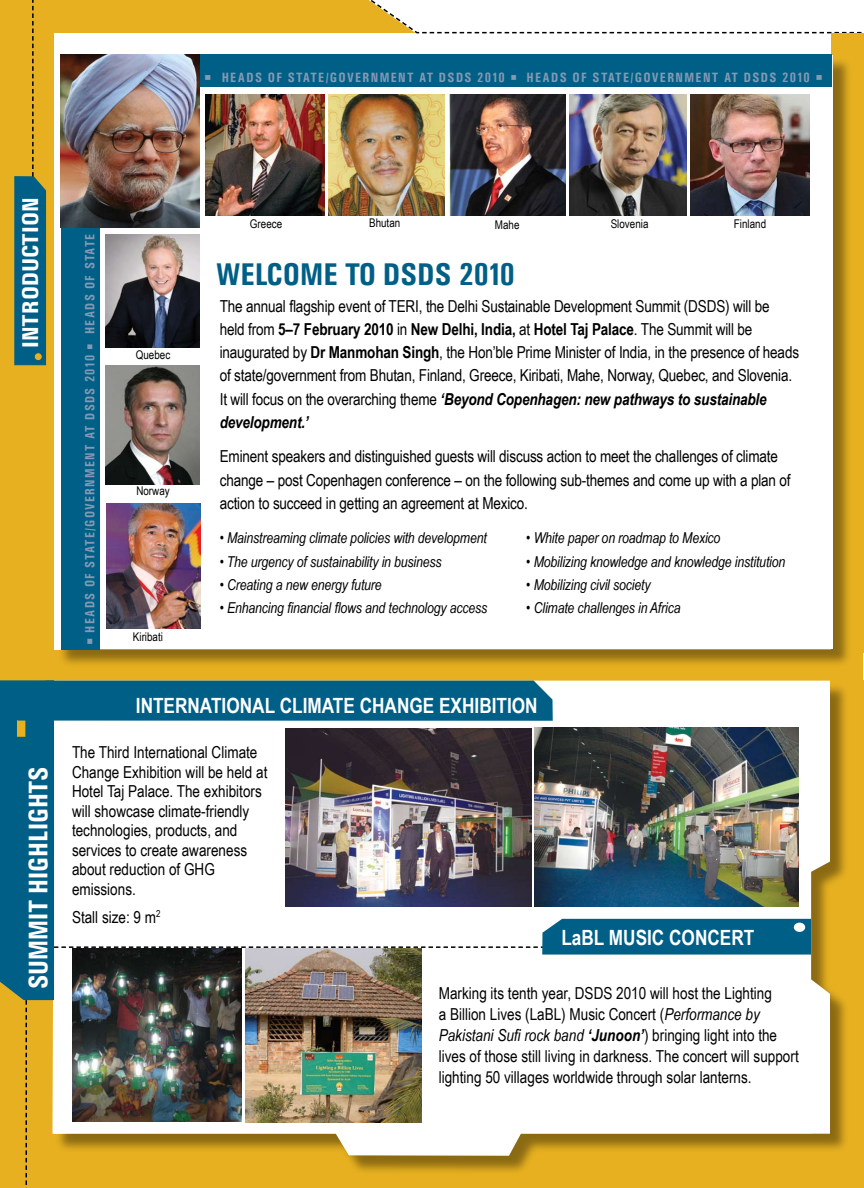
<style>
.page{position:relative;width:864px;height:1188px;background:#fff}
.page>*{position:absolute;margin:0;border:0;box-sizing:border-box;transform-origin:0 0}
.t1{font:700 31.5px "Univers Condensed";color:#005f86}
.t2{font:700 27px "Univers Condensed";color:#fff}
.t3{font:700 22.95px "Univers Condensed";color:#fff;scale:1.12 1}
.t4{font:700 21px "Arial Narrow";color:#fff}
.t5{font:16.5px/19.5px "Arial Narrow";letter-spacing:-.01em;color:#000}
.t6{font:italic 15px "Arial Narrow";letter-spacing:-.01em;color:#000}
.t7{font:700 13.5px "Univers Condensed";letter-spacing:.1em;color:#8499b4}
.t8{font:700 13.5px "Univers Condensed";letter-spacing:.1em;color:#8499b4;scale:.96 1}
.t9{font:12px "Arial Narrow";color:#000}
.s1{font-weight:700}
.s2{font-weight:700;font-style:italic}
.s3{font-style:italic}
</style>
<div class="page">
<div style="left:48px;top:650px;width:815px;height:37px;background:#e6b020"></div>
<div style="left:0;top:0;width:54px;height:1188px;background:#e6b020"></div>
<div style="left:831px;top:33px;width:33px;height:619px;background:#e6b020"></div>
<img style="left:0;top:680px;width:864px;height:508px">
<div style="left:58px;top:56px;width:795px;height:612px;background:#000;opacity:.4"></div>
<div style="left:56px;top:55px;width:777px;height:594px;background:#fff"></div>
<div style="left:61px;top:54px;width:39px;height:595px;background:#005f86"></div>
<img style="left:105px;top:365px;width:95px;height:119px">
<img style="left:107px;top:504px;width:93px;height:124px">
<img style="left:14px;top:0;width:848px;height:365px">
<p class="t7" style="left:222px;top:69px;width:227px">HEADS OF STATE/GOVERNMENT AT DSDS</p>
<p class="t7" style="left:477px;top:69px;width:29px">2010</p>
<p class="t7" style="left:526px;top:69px;width:227px">HEADS OF STATE/GOVERNMENT AT DSDS</p>
<p class="t7" style="left:782px;top:69px;width:29px">2010</p>
<h3 class="t3" style="left:16px;top:348px;width:136px;rotate:-90deg">INTRODUCTION</h3>
<h2 class="t2" style="left:22px;top:989px;width:221px;rotate:-90deg">SUMMIT HIGHLIGHTS</h2>
<p class="t8" style="left:82px;top:334px;width:106px;rotate:-90deg">HEADS OF STATE</p>
<p class="t8" style="left:82px;top:633px;width:290px;rotate:-90deg">HEADS OF STATE/GOVERNMENT AT DSDS 2010</p>
<p class="t9" style="left:136px;top:346px;width:36px">Quebec</p>
<p class="t9" style="left:136px;top:482px;width:35px">Norway</p>
<p class="t9" style="left:133px;top:628px;width:32px">Kiribati</p>
<p class="t9" style="left:250px;top:215px;width:34px">Greece</p>
<p class="t9" style="left:369px;top:214px;width:33px">Bhutan</p>
<p class="t9" style="left:495px;top:216px;width:26px">Mahe</p>
<p class="t9" style="left:611px;top:215px;width:39px">Slovenia</p>
<p class="t9" style="left:734px;top:215px;width:34px">Finland</p>
<h1 class="t1" style="left:216px;top:255px;width:301px">WELCOME TO DSDS 2010</h1>
<p class="t5" style="left:220px;top:294px;width:581px;line-height:23.2px">The annual flagship event of TERI, the Delhi Sustainable Development Summit (DSDS) will be<br>held from <span class="s1">5–7 February 2010</span> in <span class="s1">New Delhi, India,</span> at <span class="s1">Hotel Taj Palace</span>. The Summit will be inaugurated by <span class="s1">Dr Manmohan Singh</span>, the Hon’ble Prime Minister of India, in the presence of heads of state/government from Bhutan, Finland, Greece, Kiribati, Mahe, Norway, Quebec, and Slovenia.<br>It will focus on the overarching theme <span class="s2">‘Beyond Copenhagen: new pathways to sustainable development.’</span></p>
<p class="t5" style="left:220px;top:444px;width:572px;line-height:23.2px">Eminent speakers and distinguished guests will discuss action to meet the challenges of climate change – post Copenhagen conference – on the following sub-themes and come up with a plan of action to succeed in getting an agreement at Mexico.</p>
<p class="t6" style="left:220px;top:528px;width:269px">• Mainstreaming climate policies with development</p>
<p class="t6" style="left:220px;top:551px;width:223px">• The urgency of sustainability in business</p>
<p class="t6" style="left:220px;top:574px;width:163px">• Creating a new energy future</p>
<p class="t6" style="left:220px;top:597px;width:269px">• Enhancing financial flows and technology access</p>
<p class="t6" style="left:526px;top:528px;width:196px">• White paper on roadmap to Mexico</p>
<p class="t6" style="left:526px;top:551px;width:261px">• Mobilizing knowledge and knowledge institution</p>
<p class="t6" style="left:526px;top:574px;width:126px">• Mobilizing civil society</p>
<p class="t6" style="left:526px;top:597px;width:156px">• Climate challenges in Africa</p>
<p class="t4" style="left:136px;top:690px;width:403px">International Climate Change Exhibition</p>
<p class="t5" style="left:72px;top:742px;width:197px">The Third International Climate<br>Change Exhibition will be held at<br>Hotel Taj Palace. The exhibitors will showcase climate-friendly technologies, products, and services to create awareness about reduction of GHG<br>emissions.</p>
<p class="t5" style="left:72px;top:907px;width:90px">Stall size: 9 m<sup>2</sup></p>
<p class="t4" style="left:561px;top:922px;width:194px">LaBL Music Concert</p>
<p class="t5" style="left:439px;top:982px;width:362px;line-height:21px">Marking its tenth year, DSDS 2010 will host the Lighting<br>a Billion Lives (LaBL) Music Concert (<span class="s3">Performance by Pakistani Sufi rock band</span> <span class="s2">‘Junoon’</span>) bringing light into the lives of those still living in darkness. The concert will support lighting 50 villages worldwide through solar lanterns.</p>
</div>
